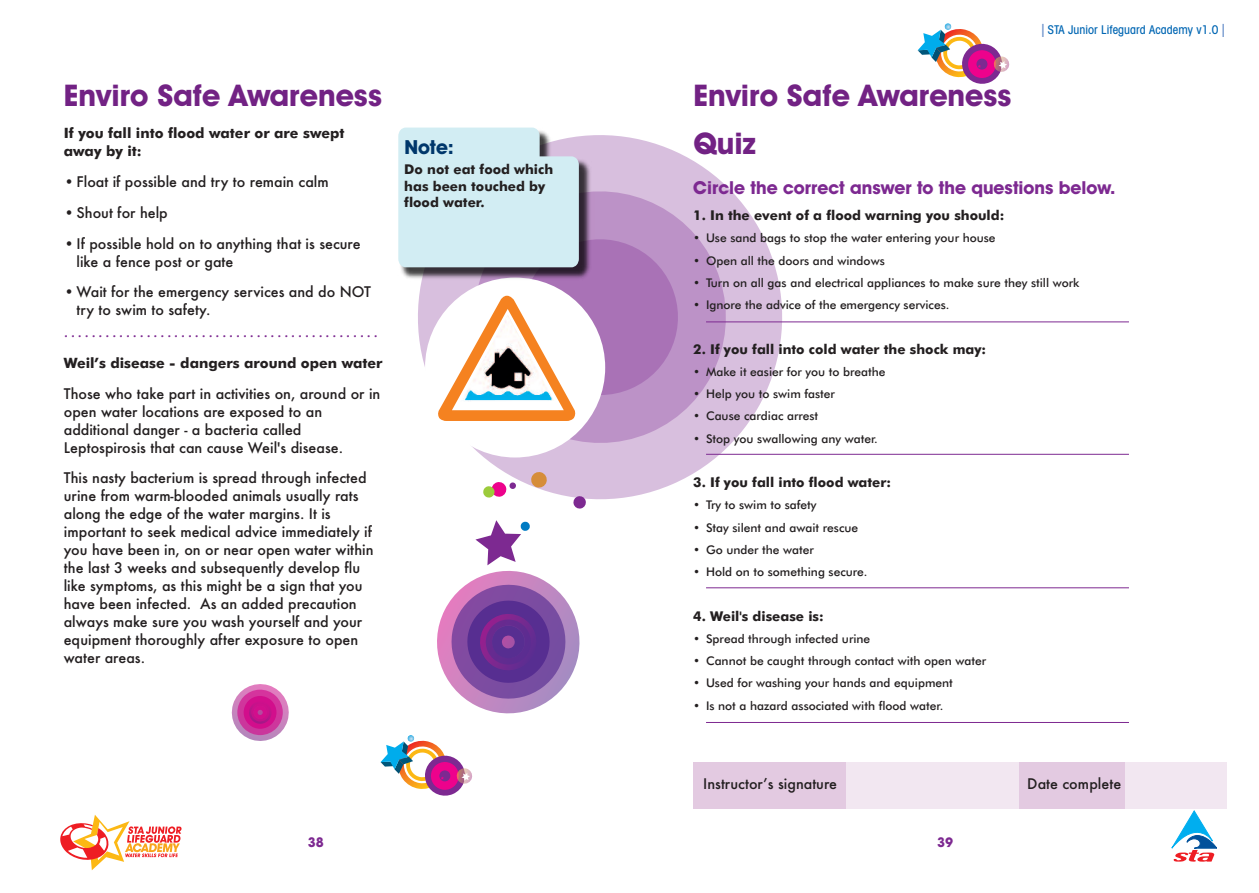
<style>
.page{position:relative;width:1259px;height:893px;background:#fff}
.page>*{position:absolute;margin:0;border:0;box-sizing:border-box;transform-origin:0 0}
.t1{font:700 30px "Avant Garde IT Cby BT";color:#722284}
.t2{font:700 19.5px "Avant Garde IT Cby BT";color:#00376b}
.t3{font:700 18px "Avant Garde IT Cby BT";color:#7d2991}
.t4{font:500 15px "Futura";color:#7d2991}
.t5{font:500 14.25px/18px "Futura";color:#231f20}
.t6{font:700 14.25px/18px "Futura BT";color:#231f20}
.t7{font:700 13.5px/16.5px "Futura BT";color:#231f20}
.t8{font:700 13.5px "Avant Garde IT Cby BT";color:#7d2991}
.t9{font:500 12px "Futura BT";color:#231f20}
.t10{font:500 condensed 12px "Avant Garde IT Cby BT";letter-spacing:.005em;color:#0166b3}
.s1{font-size:18px;color:#6990ca}
</style>
<div class="page">
<svg style="left:60px;top:815px;width:121px;height:55px"></svg>
<svg style="left:437px;top:524px;width:143px;height:190px"></svg>
<svg style="left:231px;top:684px;width:58px;height:57px"></svg>
<svg style="left:1171px;top:811px;width:45px;height:51px"></svg>
<svg style="left:380px;top:735px;width:93px;height:61px"></svg>
<svg style="left:483px;top:158px;width:324px;height:366px"></svg>
<svg style="left:471px;top:174px;width:272px;height:286px;background:#d1b3d8"></svg>
<div style="left:425px;top:278px;width:180px;height:179px;background:#fff;border-radius:50%"></div>
<svg style="left:398px;top:128px;width:290px;height:293px"></svg>
<img style="left:460px;top:315px;width:94px;height:87px">
<hr style="left:706px;top:322px;width:423px;height:1px;background:#7d2991">
<hr style="left:706px;top:454px;width:423px;height:1px;background:#7d2991">
<hr style="left:706px;top:587px;width:423px;height:1px;background:#7d2991">
<hr style="left:706px;top:722px;width:423px;height:1px;background:#7d2991">
<svg style="left:917px;top:23px;width:93px;height:61px"></svg>
<div style="left:693px;top:762px;width:533px;height:46px;background:#e3cae1"></div>
<div style="left:846px;top:762px;width:172px;height:46px;background:#f2e7f1"></div>
<div style="left:1125px;top:762px;width:103px;height:46px;background:#f2e7f1"></div>
<h1 class="t1" style="left:64px;top:85px;width:320px">Enviro Safe Awareness</h1>
<p class="t6" style="left:64px;top:125px;width:282px">If you fall into flood water or are swept away by it:</p>
<p class="t5" style="left:64px;top:173px;width:266px">•Float if possible and try to remain calm</p>
<p class="t5" style="left:64px;top:204px;width:105px">•Shout for help</p>
<p class="t5" style="left:77px;top:235px;width:286px;text-indent:-13px">•If possible hold on to anything that is secure like a fence post or gate</p>
<p class="t5" style="left:77px;top:283px;width:296px;text-indent:-13px">•Wait for the emergency services and do NOT try to swim to safety.</p>
<p class="t4" style="left:64px;top:323px;width:316px">..............................................</p>
<p class="t6" style="left:64px;top:355px;width:320px">Weil’s disease - dangers around open water</p>
<p class="t5" style="left:64px;top:385px;width:318px">Those who take part in activities on, around or in open water locations are exposed to an additional danger - a bacteria called Leptospirosis that can cause Weil's disease.</p>
<p class="t5" style="left:64px;top:470px;width:311px">This nasty bacterium is spread through infected urine from warm-blooded animals usually rats along the edge of the water margins. It is important to seek medical advice immediately if you have been in, on or near open water within the last 3 weeks and subsequently develop flu like symptoms, as this might be a sign that you have been infected. As an added precaution always make sure you wash yourself and your equipment thoroughly after exposure to open water areas.</p>
<h2 class="t2" style="left:404px;top:140px;width:51px">Note:</h2>
<p class="t7" style="left:404px;top:162px;width:150px">Do not eat food which has been touched by flood water.</p>
<h1 class="t1" style="left:693px;top:85px;width:320px">Enviro Safe Awareness</h1>
<p class="t10" style="left:1041px;top:26px;width:185px"><span class="s1">I</span> STA Junior Lifeguard Academy v1.0 <span class="s1">I</span></p>
<h1 class="t1" style="left:693px;top:133px;width:64px">Quiz</h1>
<p class="t3" style="left:693px;top:181px;width:424px">Circle the correct answer to the questions below.</p>
<p class="t7" style="left:693px;top:208px;width:312px">1. In the event of a flood warning you should:</p>
<p class="t9" style="left:693px;top:233px;width:304px">• Use sand bags to stop the water entering your house</p>
<p class="t9" style="left:693px;top:255px;width:193px">• Open all the doors and windows</p>
<p class="t9" style="left:693px;top:278px;width:388px">• Turn on all gas and electrical appliances to make sure they still work</p>
<p class="t9" style="left:693px;top:300px;width:258px">• Ignore the advice of the emergency services.</p>
<p class="t7" style="left:693px;top:342px;width:294px">2. If you fall into cold water the shock may:</p>
<p class="t9" style="left:693px;top:367px;width:194px">• Make it easier for you to breathe</p>
<p class="t9" style="left:693px;top:389px;width:143px">• Help you to swim faster</p>
<p class="t9" style="left:693px;top:411px;width:126px">• Cause cardiac arrest</p>
<p class="t9" style="left:693px;top:433px;width:186px">• Stop you swallowing any water.</p>
<p class="t7" style="left:693px;top:475px;width:199px">3. If you fall into flood water:</p>
<p class="t9" style="left:693px;top:500px;width:125px">• Try to swim to safety</p>
<p class="t9" style="left:693px;top:523px;width:166px">• Stay silent and await rescue</p>
<p class="t9" style="left:693px;top:545px;width:122px">• Go under the water</p>
<p class="t9" style="left:693px;top:567px;width:176px">• Hold on to something secure.</p>
<p class="t7" style="left:693px;top:609px;width:132px">4. Weil's disease is:</p>
<p class="t9" style="left:693px;top:634px;width:178px">• Spread through infected urine</p>
<p class="t9" style="left:693px;top:656px;width:294px">• Cannot be caught through contact with open water</p>
<p class="t9" style="left:693px;top:678px;width:261px">• Used for washing your hands and equipment</p>
<p class="t9" style="left:693px;top:701px;width:251px">• Is not a hazard associated with flood water.</p>
<p class="t5" style="left:703px;top:775px;width:135px">Instructor’s signature</p>
<p class="t5" style="left:1027px;top:775px;width:95px">Date complete</p>
<p class="t8" style="left:308px;top:838px;width:18px">38</p>
<p class="t8" style="left:937px;top:838px;width:18px">39</p>
</div>
